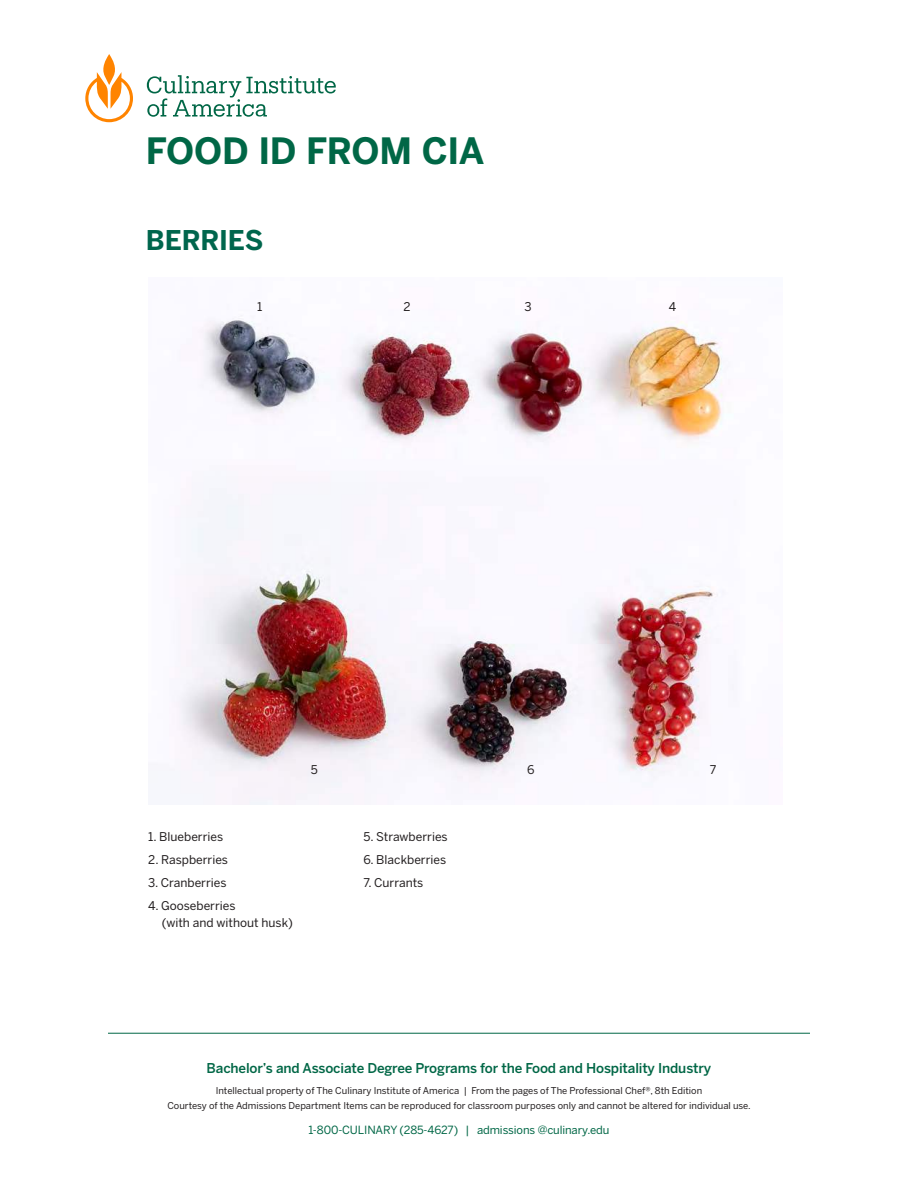
<style>
.page{position:relative;width:918px;height:1188px;background:#fff}
.page>*{position:absolute;margin:0;border:0;box-sizing:border-box;transform-origin:0 0}
.t1{font:700 36px "Benton Sans";letter-spacing:-.01em;color:#006746}
.t2{font:700 27px "Benton Sans";letter-spacing:-.01em;color:#00664d}
.t3{font:500 13.5px "Benton Sans";letter-spacing:-.01em;color:#006746}
.t4{font:12px/16.5px "Benton Sans";color:#221e1f}
.t5{font:11.25px "Benton Sans";letter-spacing:-.01em;color:#006746}
.t6{font:9.3px/15px "Benton Sans";color:#221e1f;text-align:center}
</style>
<div class="page">
<svg style="left:85px;top:54px;width:48px;height:68px"></svg>
<svg style="left:147px;top:75px;width:189px;height:42px"></svg>
<hr style="left:108px;top:1033px;width:702px;height:1px;background:#006746">
<img style="left:174px;top:315px;width:560px;height:489px">
<h1 class="t1" style="left:146px;top:131px;width:340px">FOOD ID FROM CIA</h1>
<h2 class="t2" style="left:146px;top:225px;width:119px">BERRIES</h2>
<p class="t4" style="left:257px;top:300px;width:7px">1</p>
<p class="t4" style="left:404px;top:300px;width:9px">2</p>
<p class="t4" style="left:525px;top:300px;width:9px">3</p>
<p class="t4" style="left:669px;top:300px;width:9px">4</p>
<p class="t4" style="left:311px;top:763px;width:9px">5</p>
<p class="t4" style="left:527px;top:763px;width:9px">6</p>
<p class="t4" style="left:710px;top:763px;width:8px">7</p>
<p class="t4" style="left:148px;top:829px;width:76px">1. Blueberries</p>
<p class="t4" style="left:148px;top:852px;width:81px">2. Raspberries</p>
<p class="t4" style="left:148px;top:875px;width:80px">3. Cranberries</p>
<p class="t4" style="left:162px;top:899px;width:133px;text-indent:-14px">4. Gooseberries<br>(with and without husk)</p>
<p class="t4" style="left:364px;top:829px;width:86px">5. Strawberries</p>
<p class="t4" style="left:364px;top:852px;width:84px">6. Blackberries</p>
<p class="t4" style="left:364px;top:875px;width:61px">7. Currants</p>
<h3 class="t3" style="left:207px;top:1063px;width:506px">Bachelor’s and Associate Degree Programs for the Food and Hospitality Industry</h3>
<p class="t6" style="left:167px;top:1084px;width:585px">Intellectual property of The Culinary Institute of America | From the pages of The Professional Chef®, 8th Edition<br>Courtesy of the Admissions Department Items can be reproduced for classroom purposes only and cannot be altered for individual use.</p>
<p class="t5" style="left:309px;top:1125px;width:302px">1-800-CULINARY (285-4627) | admissions @culinary.edu</p>
</div>
